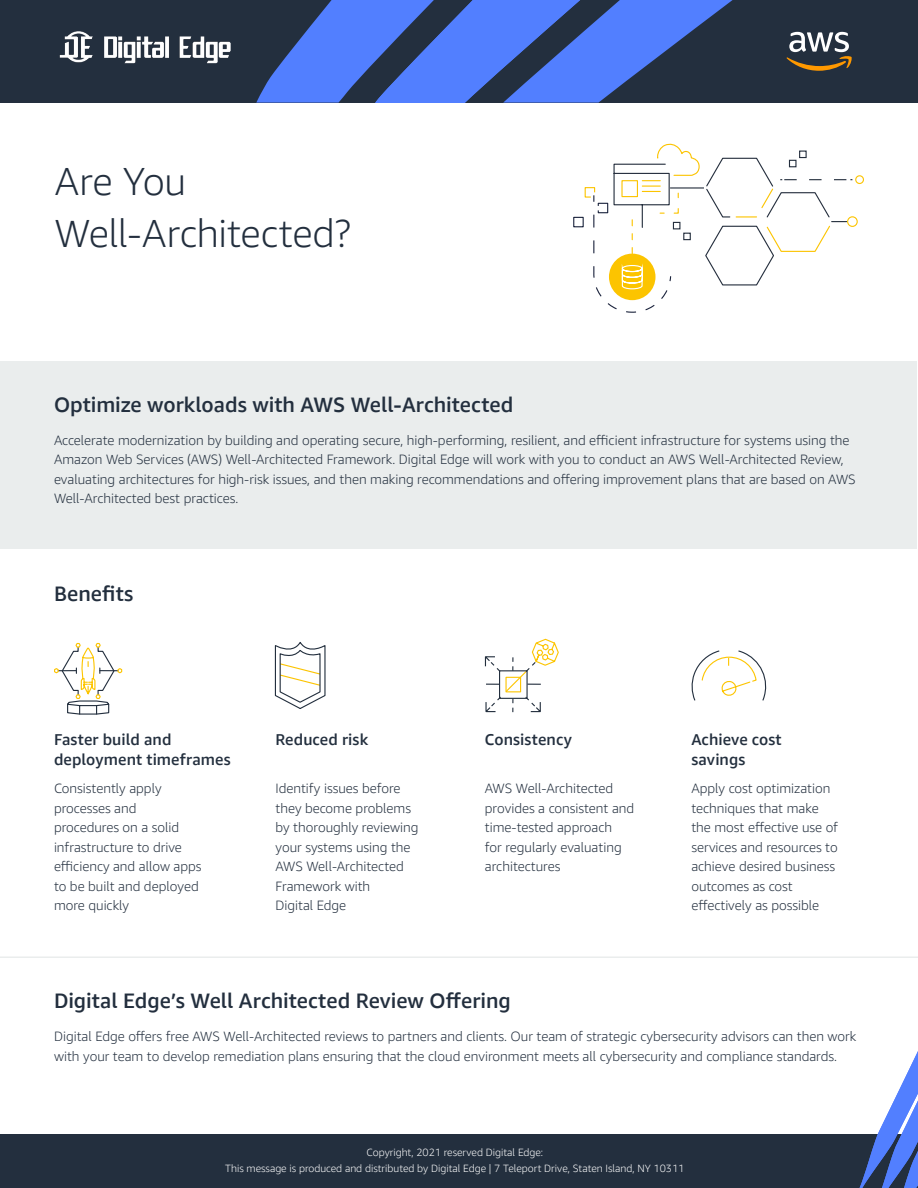
<style>
.page{position:relative;width:918px;height:1188px;background:#fff}
.page>*{position:absolute;margin:0;border:0;box-sizing:border-box;transform-origin:0 0}
.t1{font:300 39px/52.5px "Amazon Ember";letter-spacing:-.01em;color:#232f3e}
.t2{font:500 21px "Amazon Ember";color:#232f3e}
.t3{font:500 15.75px/19.5px "Amazon Ember";letter-spacing:.005em;color:#232f3e}
.t4{font:300 13.5px/19.5px "Amazon Ember";color:#232f3e}
.t5{font:300 10.5px/16.5px "Amazon Ember";color:#fff;text-align:center}
</style>
<div class="page">
<div style="left:0;top:0;width:918px;height:103px;background:#232f3e"></div>
<svg style="left:256px;top:0;width:477px;height:103px"></svg>
<svg style="left:786px;top:32px;width:66px;height:39px"></svg>
<div style="left:1px;top:361px;width:916px;height:188px;background:#eaeded"></div>
<div style="left:0;top:1134px;width:918px;height:54px;background:#232f3e"></div>
<hr style="left:0;top:957px;width:918px;height:1px;background:#eaeded">
<svg style="left:859px;top:1051px;width:59px;height:137px"></svg>
<svg style="left:484px;top:638px;width:75px;height:75px"></svg>
<svg style="left:691px;top:650px;width:76px;height:51px"></svg>
<svg style="left:274px;top:642px;width:52px;height:67px"></svg>
<svg style="left:54px;top:642px;width:69px;height:73px"></svg>
<div style="left:855px;top:175px;width:9px;height:9px;border:1px solid #fcc400;border-radius:50%"></div>
<div style="left:847px;top:216px;width:11px;height:11px;border:1px solid #fcc400;border-radius:50%"></div>
<svg style="left:573px;top:143px;width:279px;height:170px"></svg>
<img style="left:59px;top:31px;width:172px;height:33px">
<h1 class="t1" style="left:55px;top:155px;width:298px">Are You<br>Well-Architected?</h1>
<h2 class="t2" style="left:54px;top:391px;width:461px">Optimize workloads with AWS Well-Architected</h2>
<p class="t4" style="left:54px;top:430px;width:803px">Accelerate modernization by building and operating secure, high-performing, resilient, and efficient infrastructure for systems using the Amazon Web Services (AWS) Well-Architected Framework. Digital Edge will work with you to conduct an AWS Well-Architected Review, evaluating architectures for high-risk issues, and then making recommendations and offering improvement plans that are based on AWS Well-Architected best practices.</p>
<h2 class="t2" style="left:54px;top:581px;width:81px">Benefits</h2>
<p class="t3" style="left:54px;top:730px;width:178px">Faster build and deployment timeframes</p>
<p class="t3" style="left:275px;top:730px;width:94px">Reduced risk</p>
<p class="t3" style="left:485px;top:730px;width:89px">Consistency</p>
<p class="t3" style="left:691px;top:730px;width:92px">Achieve cost savings</p>
<p class="t4" style="left:54px;top:779px;width:149px">Consistently apply processes and procedures on a solid infrastructure to drive efficiency and allow apps to be built and deployed more quickly</p>
<p class="t4" style="left:275px;top:779px;width:144px">Identify issues before they become problems by thoroughly reviewing your systems using the<br>AWS Well-Architected<br>Framework with<br>Digital Edge</p>
<p class="t4" style="left:485px;top:779px;width:151px">AWS Well-Architected provides a consistent and time-tested approach<br>for regularly evaluating architectures</p>
<p class="t4" style="left:691px;top:779px;width:148px">Apply cost optimization techniques that make the most effective use of services and resources to achieve desired business outcomes as cost effectively as possible</p>
<h2 class="t2" style="left:54px;top:988px;width:458px">Digital Edge’s Well Architected Review Offering</h2>
<p class="t4" style="left:54px;top:1027px;width:804px">Digital Edge offers free AWS Well-Architected reviews to partners and clients. Our team of strategic cybersecurity advisors can then work with your team to develop remediation plans ensuring that the cloud environment meets all cybersecurity and compliance standards.</p>
<p class="t5" style="left:225px;top:1144px;width:461px">Copyright, 2021 reserved Digital Edge:<br>This message is produced and distributed by Digital Edge | 7 Teleport Drive, Staten Island, NY 10311</p>
</div>
